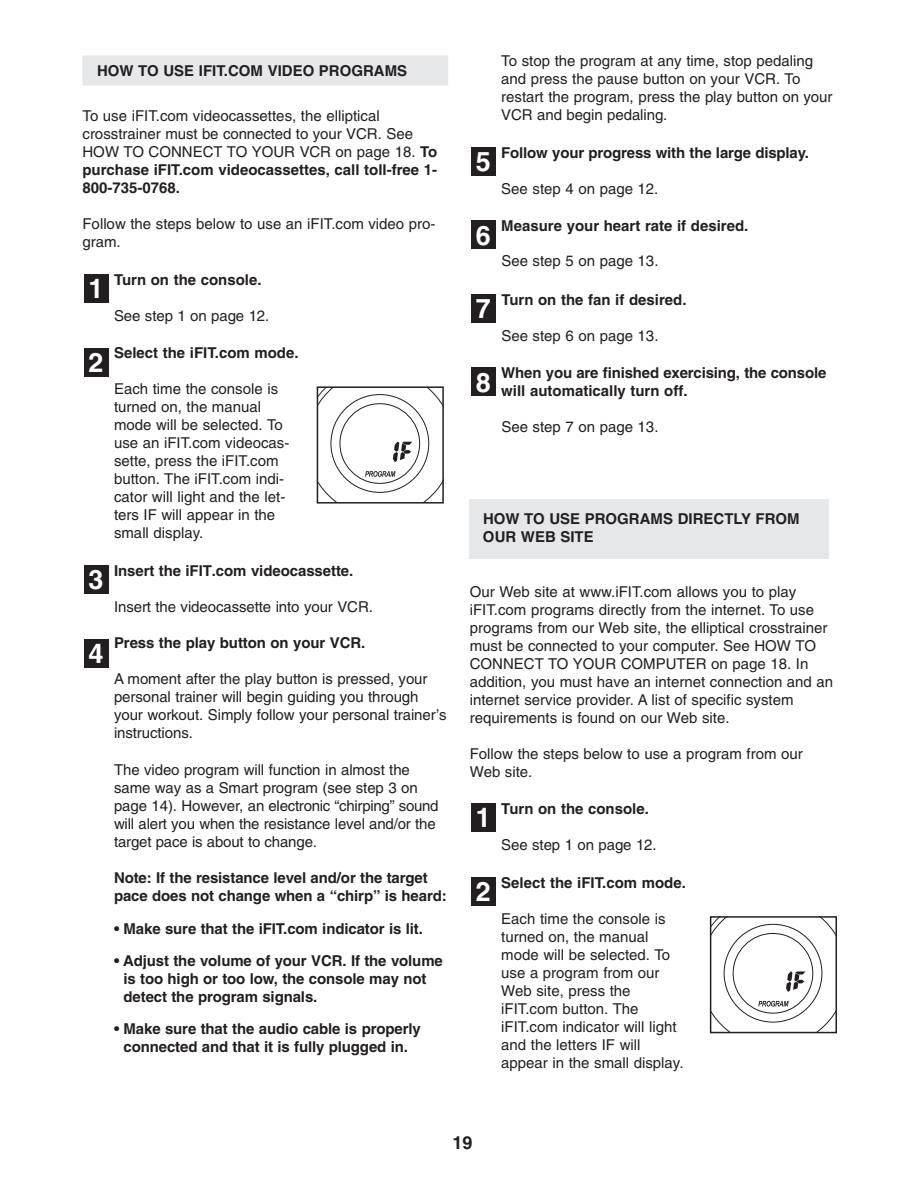
<style>
.page{position:relative;width:918px;height:1188px;background:#fff}
.page>*{position:absolute;margin:0;border:0;box-sizing:border-box;transform-origin:0 0}
.t1{font:700 27px "Helvetica";color:#fff}
.t2{font:700 18px "Helvetica";color:#231f20}
.t3{font:15px/18px "Helvetica";color:#231f20}
.t4{font:700 15px/18px "Helvetica";letter-spacing:-.01em;color:#231f20}
.s1{font-weight:700}
</style>
<div class="page">
<div style="left:82px;top:56px;width:366px;height:30px;background:#e6e7e9"></div>
<div style="left:471px;top:877px;width:24px;height:29px;background:#231f20"></div>
<div style="left:471px;top:803px;width:24px;height:29px;background:#231f20"></div>
<div style="left:471px;top:368px;width:24px;height:28px;background:#231f20"></div>
<div style="left:471px;top:294px;width:24px;height:28px;background:#231f20"></div>
<div style="left:471px;top:220px;width:24px;height:29px;background:#231f20"></div>
<div style="left:471px;top:147px;width:24px;height:29px;background:#231f20"></div>
<div style="left:84px;top:639px;width:24px;height:28px;background:#231f20"></div>
<div style="left:84px;top:565px;width:24px;height:29px;background:#231f20"></div>
<div style="left:84px;top:348px;width:24px;height:28px;background:#231f20"></div>
<div style="left:84px;top:274px;width:24px;height:29px;background:#231f20"></div>
<svg style="left:320px;top:389px;width:121px;height:112px"></svg>
<div style="left:317px;top:386px;width:127px;height:118px;border:2px solid #231f20"></div>
<div style="left:470px;top:500px;width:360px;height:59px;background:#e6e7e9"></div>
<svg style="left:713px;top:919px;width:121px;height:111px"></svg>
<div style="left:710px;top:916px;width:127px;height:117px;border:2px solid #231f20"></div>
<p class="t4" style="left:97px;top:63px;width:312px">HOW TO USE IFIT.COM VIDEO PROGRAMS</p>
<p class="t3" style="left:82px;top:109px;width:356px">To use iFIT.com videocassettes, the elliptical crosstrainer must be connected to your VCR. See HOW TO CONNECT TO YOUR VCR on page 18. <span class="s1">To purchase iFIT.com videocassettes, call toll-free 1- 800-735-0768.</span></p>
<p class="t3" style="left:82px;top:217px;width:355px">Follow the steps below to use an iFIT.com video pro&shy;gram.</p>
<p class="t4" style="left:114px;top:272px;width:149px">Turn on the console.</p>
<p class="t3" style="left:114px;top:308px;width:157px">See step 1 on page 12.</p>
<p class="t4" style="left:114px;top:345px;width:186px">Select the iFIT.com mode.</p>
<p class="t3" style="left:114px;top:382px;width:177px">Each time the console is turned on, the manual mode will be selected. To use an iFIT.com videocas&shy;sette, press the iFIT.com button. The iFIT.com indi&shy;cator will light and the let&shy;ters IF will appear in the small display.</p>
<p class="t4" style="left:114px;top:563px;width:241px">Insert the iFIT.com videocassette.</p>
<p class="t3" style="left:114px;top:599px;width:260px">Insert the videocassette into your VCR.</p>
<p class="t4" style="left:114px;top:635px;width:253px">Press the play button on your VCR.</p>
<p class="t3" style="left:114px;top:671px;width:334px">A moment after the play button is pressed, your personal trainer will begin guiding you through your workout. Simply follow your personal trainer’s instructions.</p>
<p class="t3" style="left:114px;top:763px;width:326px">The video program will function in almost the same way as a Smart program (see step 3 on page 14). However, an electronic “chirping” sound will alert you when the resistance level and/or the target pace is about to change.</p>
<p class="t4" style="left:114px;top:870px;width:334px">Note: If the resistance level and/or the target pace does not change when a “chirp” is heard:</p>
<p class="t4" style="left:114px;top:921px;width:310px">• Make sure that the iFIT.com indicator is lit.</p>
<p class="t4" style="left:124px;top:953px;width:321px;text-indent:-10px">• Adjust the volume of your VCR. If the volume is too high or too low, the console may not detect the program signals.</p>
<p class="t4" style="left:114px;top:1021px;width:308px;text-align:center">• Make sure that the audio cable is properly connected and that it is fully plugged in.</p>
<h1 class="t1" style="left:88px;top:278px;width:17px">1</h1>
<h1 class="t1" style="left:88px;top:351px;width:17px">2</h1>
<h1 class="t1" style="left:88px;top:569px;width:17px">3</h1>
<h1 class="t1" style="left:88px;top:642px;width:17px">4</h1>
<h1 class="t1" style="left:476px;top:151px;width:17px">5</h1>
<h1 class="t1" style="left:476px;top:224px;width:17px">6</h1>
<h1 class="t1" style="left:476px;top:298px;width:17px">7</h1>
<h1 class="t1" style="left:476px;top:371px;width:17px">8</h1>
<p class="t3" style="left:501px;top:54px;width:333px">To stop the program at any time, stop pedaling and press the pause button on your VCR. To restart the program, press the play button on your VCR and begin pedaling.</p>
<p class="t4" style="left:501px;top:145px;width:309px">Follow your progress with the large display.</p>
<p class="t3" style="left:501px;top:181px;width:159px">See step 4 on page 12.</p>
<p class="t4" style="left:501px;top:218px;width:249px">Measure your heart rate if desired.</p>
<p class="t3" style="left:501px;top:253px;width:159px">See step 5 on page 13.</p>
<p class="t4" style="left:501px;top:292px;width:187px">Turn on the fan if desired.</p>
<p class="t3" style="left:501px;top:328px;width:159px">See step 6 on page 13.</p>
<p class="t4" style="left:501px;top:365px;width:327px">When you are finished exercising, the console will automatically turn off.</p>
<p class="t3" style="left:501px;top:420px;width:159px">See step 7 on page 13.</p>
<p class="t4" style="left:483px;top:511px;width:318px">HOW TO USE PROGRAMS DIRECTLY FROM<br>OUR WEB SITE</p>
<p class="t3" style="left:470px;top:584px;width:365px">Our Web site at www.iFIT.com allows you to play iFIT.com programs directly from the internet. To use programs from our Web site, the elliptical crosstrainer must be connected to your computer. See HOW TO CONNECT TO YOUR COMPUTER on page 18. In addition, you must have an internet connection and an internet service provider. A list of specific system requirements is found on our Web site.</p>
<p class="t3" style="left:470px;top:746px;width:334px">Follow the steps below to use a program from our<br>Web site.</p>
<p class="t4" style="left:501px;top:801px;width:149px">Turn on the console.</p>
<p class="t3" style="left:501px;top:837px;width:157px">See step 1 on page 12.</p>
<p class="t4" style="left:501px;top:875px;width:186px">Select the iFIT.com mode.</p>
<p class="t3" style="left:501px;top:911px;width:184px">Each time the console is turned on, the manual mode will be selected. To use a program from our<br>Web site, press the iFIT.com button. The iFIT.com indicator will light and the letters IF will appear in the small display.</p>
<h1 class="t1" style="left:476px;top:807px;width:17px">1</h1>
<h1 class="t1" style="left:476px;top:881px;width:17px">2</h1>
<p class="t2" style="left:452px;top:1135px;width:22px">19</p>
</div>
